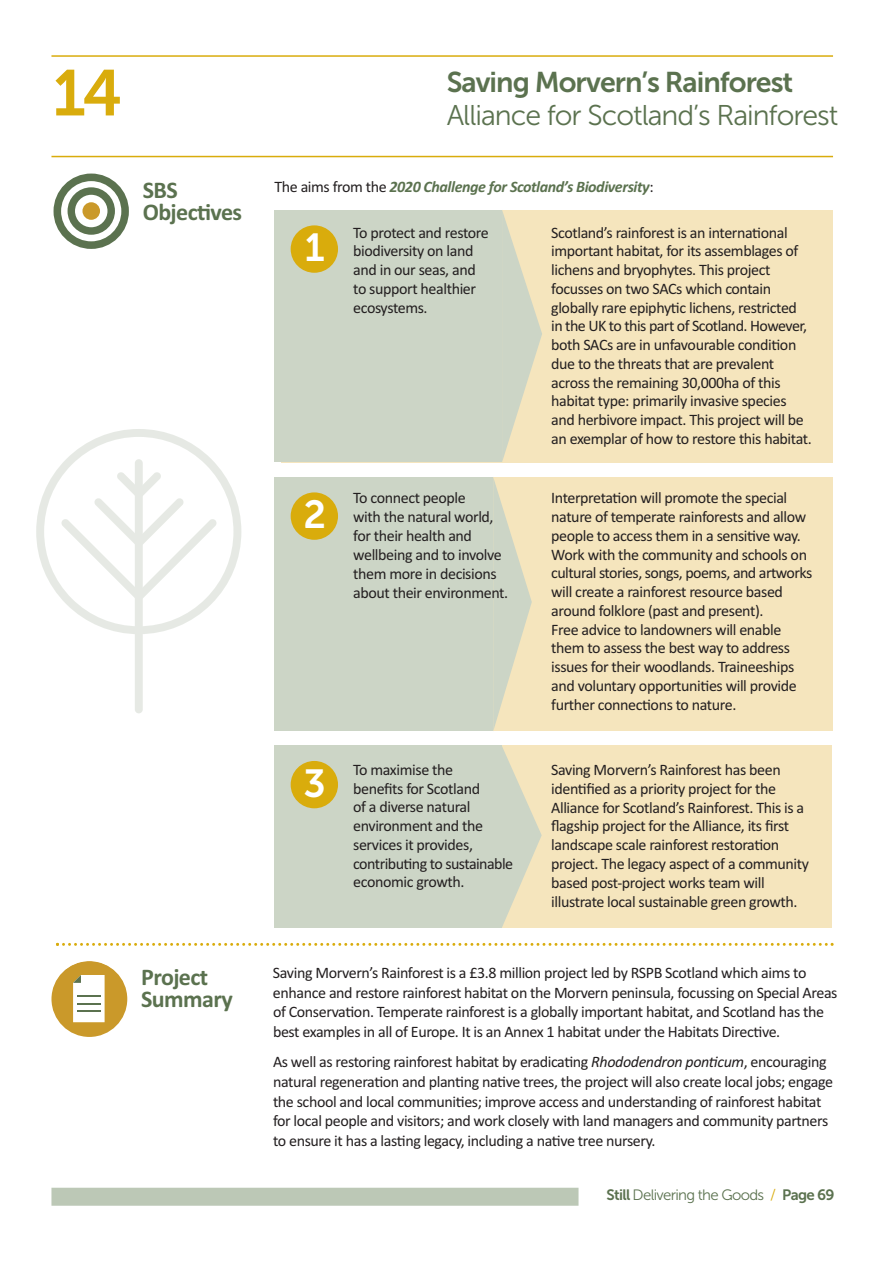
<style>
.page{position:relative;width:893px;height:1263px;background:#fff}
.page>*{position:absolute;margin:0;border:0;box-sizing:border-box;transform-origin:0 0}
.t1{font:64.5px "Museo Sans 700";color:#d9ac0c}
.t2{font:39px "Museo Sans 700";color:#fff}
.t3{font:28.5px "Museo Sans 300";letter-spacing:-.035em;color:#5b724f}
.t4{font:28.5px "Museo Sans 700";letter-spacing:-.035em;color:#5b724f}
.t5{font:700 24px/22px "Calibri";letter-spacing:-.025em;color:#5b724f}
.t6{font:16.05px/18.8px "Calibri";letter-spacing:-.025em;color:#231f20}
.t7{font:italic 700 16.05px "Calibri";letter-spacing:-.025em;color:#5b724f}
.t8{font:15px "Museo Sans 300";letter-spacing:-.045em;color:#5b724f}
.s1{font-weight:400;font-style:normal;color:#231f20}
.s2{font-style:italic}
.s3{font-family:"Museo Sans 700"}
.s4{color:#d9ac0c}
</style>
<div class="page">
<hr style="left:51px;top:55px;width:782px;height:2px;background:#d9ac0c">
<hr style="left:51px;top:156px;width:782px;height:1px;background:#d9ac0c">
<div style="left:51px;top:1188px;width:527px;height:18px;background:#bcc8b6"></div>
<svg style="left:56px;top:943px;width:778px;height:3px"></svg>
<svg style="left:51px;top:961px;width:76px;height:76px"></svg>
<div style="left:281px;top:210px;width:552px;height:252px;background:#f5e5bd"></div>
<div style="left:274px;top:210px;width:228px;height:252px;background:#ccd5c6"></div>
<svg style="left:53px;top:173px;width:76px;height:76px"></svg>
<div style="left:291px;top:225px;width:47px;height:48px;background:#d9ac0c;border-radius:50%"></div>
<svg style="left:502px;top:211px;width:40px;height:251px"></svg>
<div style="left:281px;top:746px;width:551px;height:182px;background:#f5e5bd"></div>
<div style="left:274px;top:746px;width:228px;height:182px;background:#ccd5c6"></div>
<div style="left:291px;top:761px;width:47px;height:47px;background:#d9ac0c;border-radius:50%"></div>
<svg style="left:502px;top:745px;width:40px;height:182px"></svg>
<div style="left:281px;top:477px;width:551px;height:254px;background:#f5e5bd"></div>
<div style="left:274px;top:477px;width:219px;height:254px;background:#ccd5c6"></div>
<div style="left:291px;top:492px;width:47px;height:48px;background:#d9ac0c;border-radius:50%"></div>
<svg style="left:493px;top:478px;width:39px;height:253px"></svg>
<div style="left:135px;top:459px;width:8px;height:254px;background:#e6e9e4;border-radius:4px"></div>
<svg style="left:36px;top:429px;width:205px;height:205px"></svg>
<h1 class="t1" style="left:53px;top:55px;width:71px">14</h1>
<h3 class="t4" style="left:447px;top:66px;width:348px">Saving Morvern’s Rainforest</h3>
<h3 class="t3" style="left:447px;top:99px;width:393px">Alliance for Scotland’s Rainforest</h3>
<h3 class="t5" style="left:143px;top:179px;width:101px">SBS<br>Objectives</h3>
<p class="t7" style="left:274px;top:177px;width:381px"><span class="s1">The aims from the</span> 2020 Challenge for Scotland’s Biodiversity<span class="s1">:</span></p>
<h2 class="t2" style="left:305px;top:225px;width:21px">1</h2>
<p class="t6" style="left:353px;top:223px;width:137px">To protect and restore biodiversity on land and in our seas, and to support healthier ecosystems.</p>
<p class="t6" style="left:551px;top:223px;width:262px">Scotland’s rainforest is an international important habitat, for its assemblages of lichens and bryophytes. This project focusses on two SACs which contain globally rare epiphytic lichens, restricted in the UK to this part of Scotland. However, both SACs are in unfavourable condition due to the threats that are prevalent across the remaining 30,000ha of this habitat type: primarily invasive species and herbivore impact. This project will be an exemplar of how to restore this habitat.</p>
<h2 class="t2" style="left:303px;top:492px;width:24px">2</h2>
<p class="t6" style="left:551px;top:488px;width:263px">Interpretation will promote the special nature of temperate rainforests and allow people to access them in a sensitive way.<br>Work with the community and schools on cultural stories, songs, poems, and artworks will create a rainforest resource based around folklore (past and present).<br>Free advice to landowners will enable them to assess the best way to address issues for their woodlands. Traineeships and voluntary opportunities will provide further connections to nature.</p>
<p class="t6" style="left:353px;top:488px;width:156px">To connect people<br>with the natural world, for their health and wellbeing and to involve them more in decisions about their environment.</p>
<h2 class="t2" style="left:303px;top:761px;width:24px">3</h2>
<p class="t6" style="left:551px;top:760px;width:259px">Saving Morvern’s Rainforest has been identified as a priority project for the Alliance for Scotland’s Rainforest. This is a flagship project for the Alliance, its first landscape scale rainforest restoration project. The legacy aspect of a community based post-project works team will illustrate local sustainable green growth.</p>
<p class="t6" style="left:353px;top:760px;width:161px">To maximise the<br>benefits for Scotland<br>of a diverse natural environment and the services it provides, contributing to sustainable economic growth.</p>
<h3 class="t5" style="left:141px;top:966px;width:93px">Project<br>Summary</h3>
<p class="t6" style="left:273px;top:962px;width:566px;line-height:19.6px">Saving Morvern’s Rainforest is a £3.8 million project led by RSPB Scotland which aims to enhance and restore rainforest habitat on the Morvern peninsula, focussing on Special Areas of Conservation. Temperate rainforest is a globally important habitat, and Scotland has the best examples in all of Europe. It is an Annex 1 habitat under the Habitats Directive.</p>
<p class="t6" style="left:273px;top:1052px;width:561px;line-height:19.6px">As well as restoring rainforest habitat by eradicating <span class="s2">Rhododendron ponticum</span>, encouraging natural regeneration and planting native trees, the project will also create local jobs; engage the school and local communities; improve access and understanding of rainforest habitat for local people and visitors; and work closely with land managers and community partners to ensure it has a lasting legacy, including a native tree nursery.</p>
<p class="t8" style="left:607px;top:1186px;width:229px"><span class="s3">Still</span> Delivering the Goods <span class="s4">/</span> <span class="s3">Page 69</span></p>
</div>
